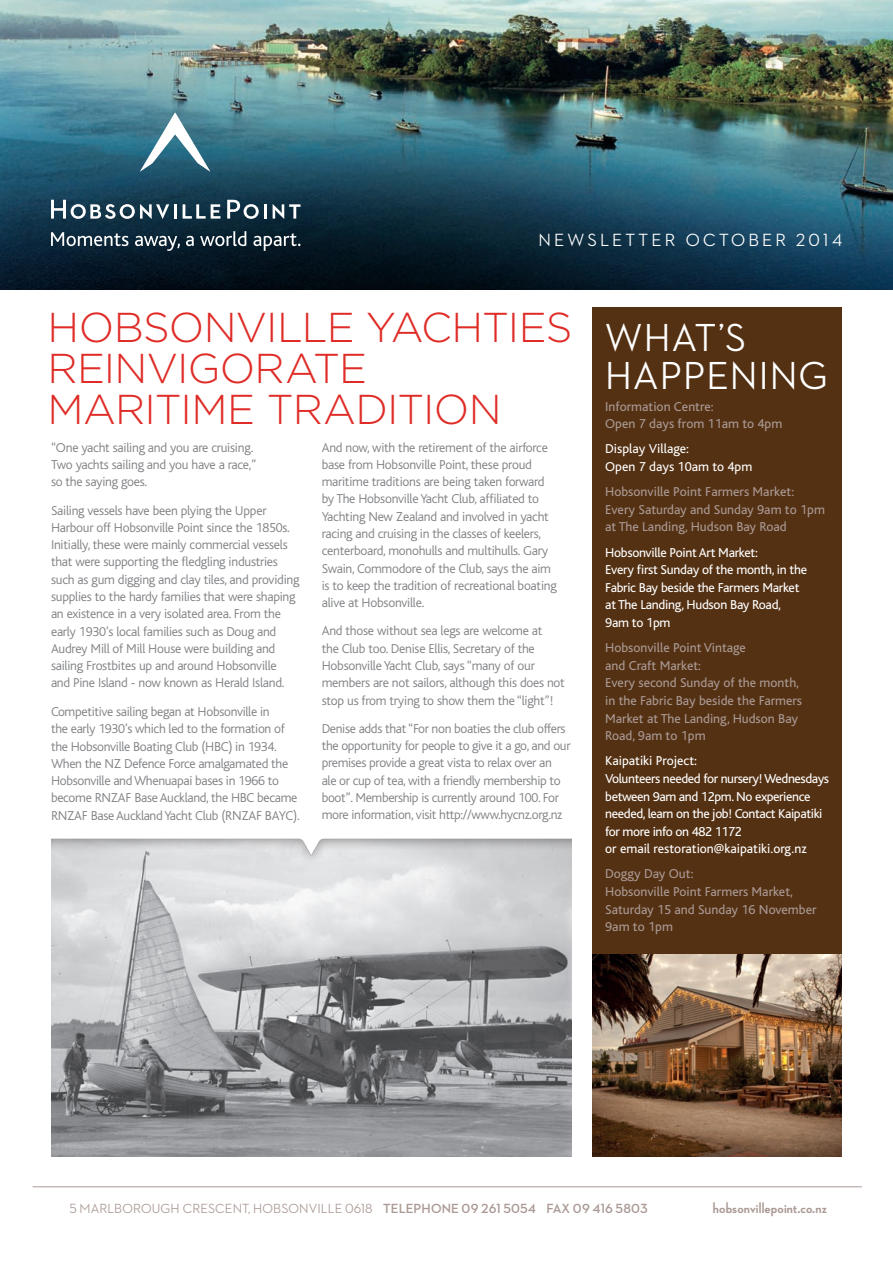
<style>
.page{position:relative;width:893px;height:1263px;background:#fff}
.page>*{position:absolute;margin:0;border:0;box-sizing:border-box;transform-origin:0 0}
.SUB{font:300 41.7px/41.4px "Gotham";letter-spacing:-.02em;color:#df2c27}
.t1{font:500 39.75px/38.1px "Neutraface 2 Display";letter-spacing:.03em;color:#fff}
.t2{font:500 18px "Neutraface 2 Display";letter-spacing:.18em;color:#fff}
.t3{font:700 15px "Neutraface 2 Display";letter-spacing:.01em;color:#aa9994}
.body{font:300 13.5px/17.2px "Bliss";letter-spacing:-.02em;color:#808285}
.t4{font:13.5px/17.7px "Bliss";color:#aa9994}
.t5{font:13.5px/17.7px "Bliss";letter-spacing:-.02em;color:#fff}
.t6{font:500 13.5px "Neutraface 2 Display";letter-spacing:.01em;color:#aa9994}
.t7{font:13.5px/17.7px "Bliss";color:#fff}
.s1{font-weight:700}
</style>
<div class="page">
<hr style="left:33px;top:1186px;width:829px;height:1px;background:#aa9994">
<img style="left:51px;top:882px;width:520px;height:275px">
<img style="left:51px;top:838px;width:520px;height:44px">
<div style="left:592px;top:307px;width:250px;height:850px;background:#543113"></div>
<img style="left:0;top:0;width:893px;height:289px">
<svg style="left:140px;top:113px;width:70px;height:59px"></svg>
<svg style="left:51px;top:200px;width:118px;height:19px"></svg>
<hr style="left:174px;top:204px;width:3px;height:15px;background:#fff">
<svg style="left:183px;top:204px;width:37px;height:15px"></svg>
<svg style="left:227px;top:200px;width:32px;height:19px"></svg>
<hr style="left:264px;top:204px;width:3px;height:15px;background:#fff">
<svg style="left:273px;top:204px;width:27px;height:15px"></svg>
<svg style="left:51px;top:231px;width:249px;height:20px"></svg>
<img style="left:592px;top:955px;width:250px;height:201px">
<p class="t2" style="left:538px;top:230px;width:305px">NEWSLETTER OCTOBER 2014</p>
<p class="SUB" style="left:48px;top:305px;width:526px">HOBSONVILLE YACHTIES<br>REINVIGORATE<br>MARITIME TRADITION</p>
<p class="body" style="left:51px;top:439px;width:207px">“One yacht sailing and you are cruising.<br>Two yachts sailing and you have a race,” so the saying goes.</p>
<p class="body" style="left:51px;top:502px;width:250px">Sailing vessels have been plying the Upper Harbour off Hobsonville Point since the 1850s.<br>Initially, these were mainly commercial vessels that were supporting the fledgling industries such as gum digging and clay tiles, and providing supplies to the hardy families that were shaping an existence in a very isolated area. From the early 1930’s local families such as Doug and Audrey Mill of Mill House were building and sailing Frostbites up and around Hobsonville<br>and Pine Island - now known as Herald Island.</p>
<p class="body" style="left:51px;top:703px;width:250px">Competitive sailing began at Hobsonville in<br>the early 1930’s which led to the formation of the Hobsonville Boating Club (HBC) in 1934.<br>When the NZ Defence Force amalgamated the Hobsonville and Whenuapai bases in 1966 to become RNZAF Base Auckland, the HBC became RNZAF Base Auckland Yacht Club (RNZAF BAYC).</p>
<p class="body" style="left:322px;top:439px;width:237px">And now, with the retirement of the airforce base from Hobsonville Point, these proud maritime traditions are being taken forward by The Hobsonville Yacht Club, affiliated to Yachting New Zealand and involved in yacht racing and cruising in the classes of keelers, centerboard, monohulls and multihulls. Gary Swain, Commodore of the Club, says the aim is to keep the tradition of recreational boating alive at Hobsonville.</p>
<p class="body" style="left:322px;top:622px;width:245px">And those without sea legs are welcome at<br>the Club too. Denise Ellis, Secretary of the Hobsonville Yacht Club, says “many of our members are not sailors, although this does not stop us from trying to show them the “light”!</p>
<p class="body" style="left:322px;top:720px;width:250px">Denise adds that “For non boaties the club offers the opportunity for people to give it a go, and our premises provide a great vista to relax over an<br>ale or cup of tea, with a friendly membership to boot”. Membership is currently around 100. For more information, visit http://www.hycnz.org.nz</p>
<p class="t1" style="left:605px;top:319px;width:224px">WHAT’S<br>HAPPENING</p>
<p class="t4" style="left:605px;top:398px;width:179px">Information Centre:<br>Open 7 days from 11am to 4pm</p>
<p class="t7" style="left:605px;top:440px;width:149px">Display Village:<br>Open 7 days 10am to 4pm</p>
<p class="t4" style="left:605px;top:483px;width:221px">Hobsonville Point Farmers Market:<br>Every Saturday and Sunday 9am to 1pm at The Landing, Hudson Bay Road</p>
<p class="t5" style="left:605px;top:543px;width:203px">Hobsonville Point Art Market:<br>Every first Sunday of the month, in the<br>Fabric Bay beside the Farmers Market at The Landing, Hudson Bay Road,<br>9am to 1pm</p>
<p class="t4" style="left:605px;top:639px;width:198px">Hobsonville Point Vintage<br>and Craft Market:<br>Every second Sunday of the month, in the Fabric Bay beside the Farmers<br>Market at The Landing, Hudson Bay<br>Road, 9am to 1pm</p>
<p class="t5" style="left:605px;top:752px;width:225px">Kaipatiki Project:<br>Volunteers needed for nursery! Wednesdays between 9am and 12pm. No experience needed, learn on the job! Contact Kaipatiki for more info on 482 1172<br>or email restoration@kaipatiki.org.nz</p>
<p class="t4" style="left:605px;top:865px;width:213px">Doggy Day Out:<br>Hobsonville Point Farmers Market,<br>Saturday 15 and Sunday 16 November<br>9am to 1pm</p>
<p class="t6" style="left:69px;top:1201px;width:580px">5 MARLBOROUGH CRESCENT, HOBSONVILLE 0618 <span class="s1">TELEPHONE 09 261 5054 FAX 09 416 5803</span></p>
<p class="t3" style="left:713px;top:1199px;width:116px">hobsonvillepoint.co.nz</p>
</div>
